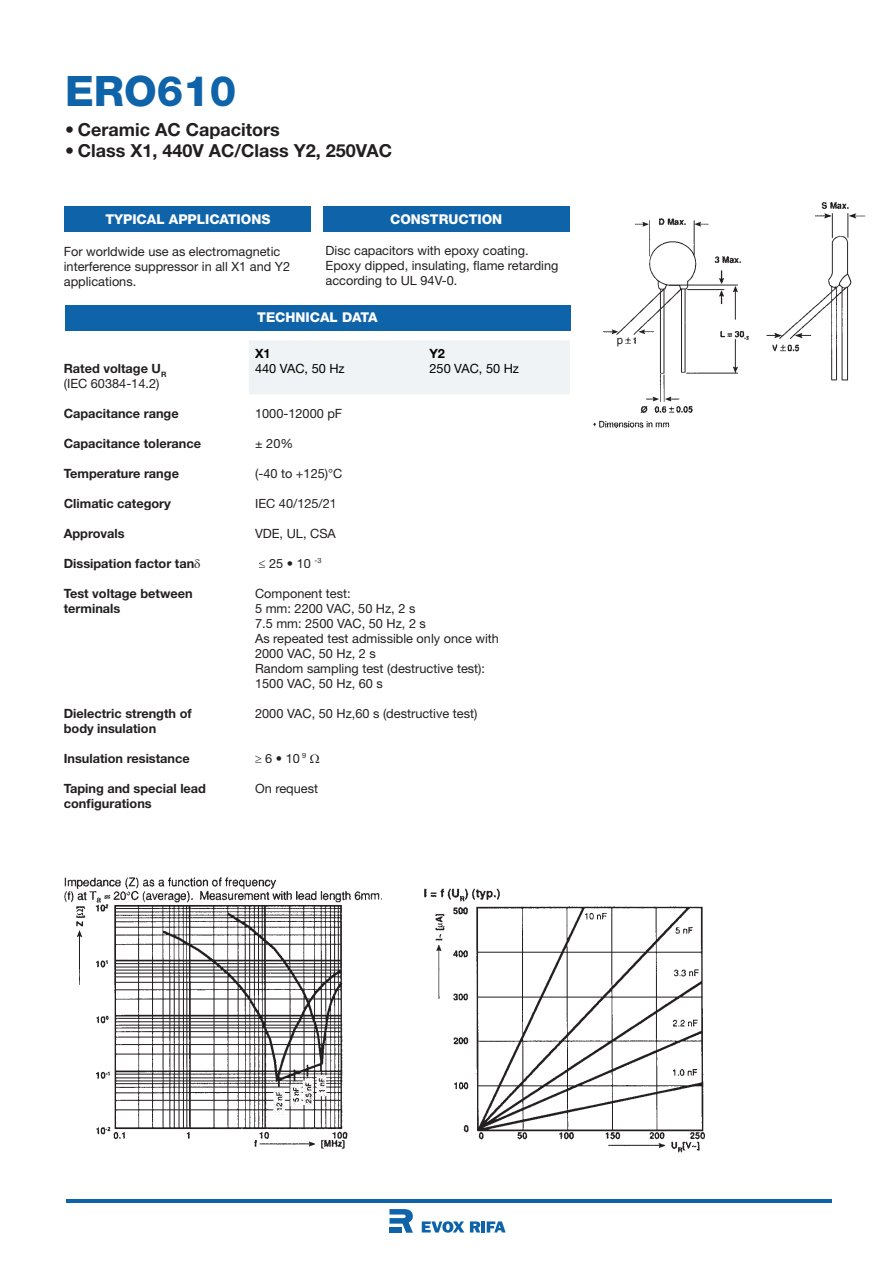
<style>
.page{position:relative;width:893px;height:1263px;background:#fff}
.page>*{position:absolute;margin:0;border:0;box-sizing:border-box;transform-origin:0 0}
.t1{font:800 42px "Helvetica Neue";color:#0e63a9}
.t2{font:700 18px "Helvetica Neue";color:#231f20}
.t3{font:800 13.5px "Helvetica Neue";color:#fff}
.t4{font:12.75px/15px "Helvetica Neue";color:#231f20}
.t5{font:700 12.75px "Helvetica Neue";color:#231f20}
.t6{font:12.75px "Helvetica Neue";color:#000}
.t7{font:700 12.75px "Helvetica Neue";color:#000}
.t8{font:11.55px "Helvetica";color:#231f20}
</style>
<div class="page">
<div style="left:249px;top:340px;width:321px;height:54px;background:#f0f3f5"></div>
<div style="left:64px;top:207px;width:246px;height:25px;background:#0e63a9"></div>
<div style="left:64px;top:305px;width:506px;height:26px;background:#0e63a9"></div>
<div style="left:323px;top:207px;width:246px;height:25px;background:#0e63a9"></div>
<hr style="left:66px;top:1199px;width:765px;height:3px;background:#0e63a9">
<svg style="left:422px;top:1221px;width:42px;height:12px"></svg>
<svg style="left:470px;top:1221px;width:36px;height:11px"></svg>
<svg style="left:389px;top:1209px;width:24px;height:24px"></svg>
<div style="left:255px;top:349px;width:190px;height:9px;background:#f0f3f5"></div>
<div style="left:255px;top:363px;width:264px;height:11px;background:#f0f3f5"></div>
<img style="left:593px;top:202px;width:273px;height:226px">
<div style="left:607px;top:336px;width:16px;height:11px;background:#fff"></div>
<img style="left:64px;top:877px;width:316px;height:272px">
<svg style="left:64px;top:1146px;width:78px;height:3px"></svg>
<img style="left:424px;top:888px;width:281px;height:265px">
<svg style="left:607px;top:888px;width:98px;height:5px"></svg>
<h1 class="t1" style="left:65px;top:66px;width:173px">ERO610</h1>
<h2 class="t2" style="left:65px;top:118px;width:216px">• Ceramic AC Capacitors</h2>
<h2 class="t2" style="left:65px;top:140px;width:329px">• Class X1, 440V AC/Class Y2, 250VAC</h2>
<p class="t3" style="left:105px;top:212px;width:167px">TYPICAL APPLICATIONS</p>
<p class="t3" style="left:390px;top:212px;width:114px">CONSTRUCTION</p>
<p class="t4" style="left:64px;top:244px;width:228px">For worldwide use as electromagnetic interference suppressor in all X1 and Y2 applications.</p>
<p class="t4" style="left:326px;top:243px;width:234px">Disc capacitors with epoxy coating.<br>Epoxy dipped, insulating, flame retarding according to UL 94V-0.</p>
<p class="t3" style="left:257px;top:309px;width:122px">TECHNICAL DATA</p>
<p class="t7" style="left:255px;top:345px;width:17px">X1</p>
<p class="t7" style="left:429px;top:345px;width:17px">Y2</p>
<p class="t5" style="left:64px;top:360px;width:104px">Rated voltage U<sub>R</sub></p>
<p class="t6" style="left:255px;top:360px;width:91px">440 VAC, 50 Hz</p>
<p class="t6" style="left:429px;top:360px;width:91px">250 VAC, 50 Hz</p>
<p class="t4" style="left:64px;top:375px;width:97px">(IEC 60384-14.2)</p>
<p class="t5" style="left:64px;top:405px;width:116px">Capacitance range</p>
<p class="t4" style="left:255px;top:405px;width:89px">1000-12000 pF</p>
<p class="t5" style="left:64px;top:435px;width:139px">Capacitance tolerance</p>
<p class="t4" style="left:255px;top:435px;width:40px">± 20%</p>
<p class="t5" style="left:64px;top:465px;width:117px">Temperature range</p>
<p class="t4" style="left:255px;top:465px;width:89px">(-40 to +125)°C</p>
<p class="t5" style="left:64px;top:495px;width:109px">Climatic category</p>
<p class="t4" style="left:255px;top:495px;width:83px">IEC 40/125/21</p>
<p class="t5" style="left:64px;top:525px;width:62px">Approvals</p>
<p class="t4" style="left:255px;top:525px;width:82px">VDE, UL, CSA</p>
<p class="t5" style="left:64px;top:555px;width:132px">Dissipation factor tan</p>
<p class="t4" style="left:259px;top:555px;width:64px">≤ 25 • 10 <sup>-3</sup></p>
<p class="t5" style="left:64px;top:585px;width:130px">Test voltage between</p>
<p class="t4" style="left:255px;top:585px;width:97px">Component test:</p>
<p class="t5" style="left:64px;top:600px;width:58px">terminals</p>
<p class="t4" style="left:255px;top:600px;width:245px">5 mm: 2200 VAC, 50 Hz, 2 s<br>7.5 mm: 2500 VAC, 50 Hz, 2 s<br>As repeated test admissible only once with<br>2000 VAC, 50 Hz, 2 s<br>Random sampling test (destructive test):<br>1500 VAC, 50 Hz, 60 s</p>
<p class="t5" style="left:64px;top:705px;width:129px">Dielectric strength of</p>
<p class="t4" style="left:255px;top:705px;width:224px">2000 VAC, 50 Hz,60 s (destructive test)</p>
<p class="t5" style="left:64px;top:720px;width:94px">body insulation</p>
<p class="t5" style="left:64px;top:750px;width:128px">Insulation resistance</p>
<p class="t4" style="left:255px;top:750px;width:53px">≥ 6 • 10 <sup>9</sup></p>
<p class="t5" style="left:64px;top:780px;width:144px">Taping and special lead</p>
<p class="t4" style="left:255px;top:780px;width:65px">On request</p>
<p class="t5" style="left:64px;top:795px;width:90px">configurations</p>
<p class="t8" style="left:617px;top:334px;width:8px">p</p>
</div>
